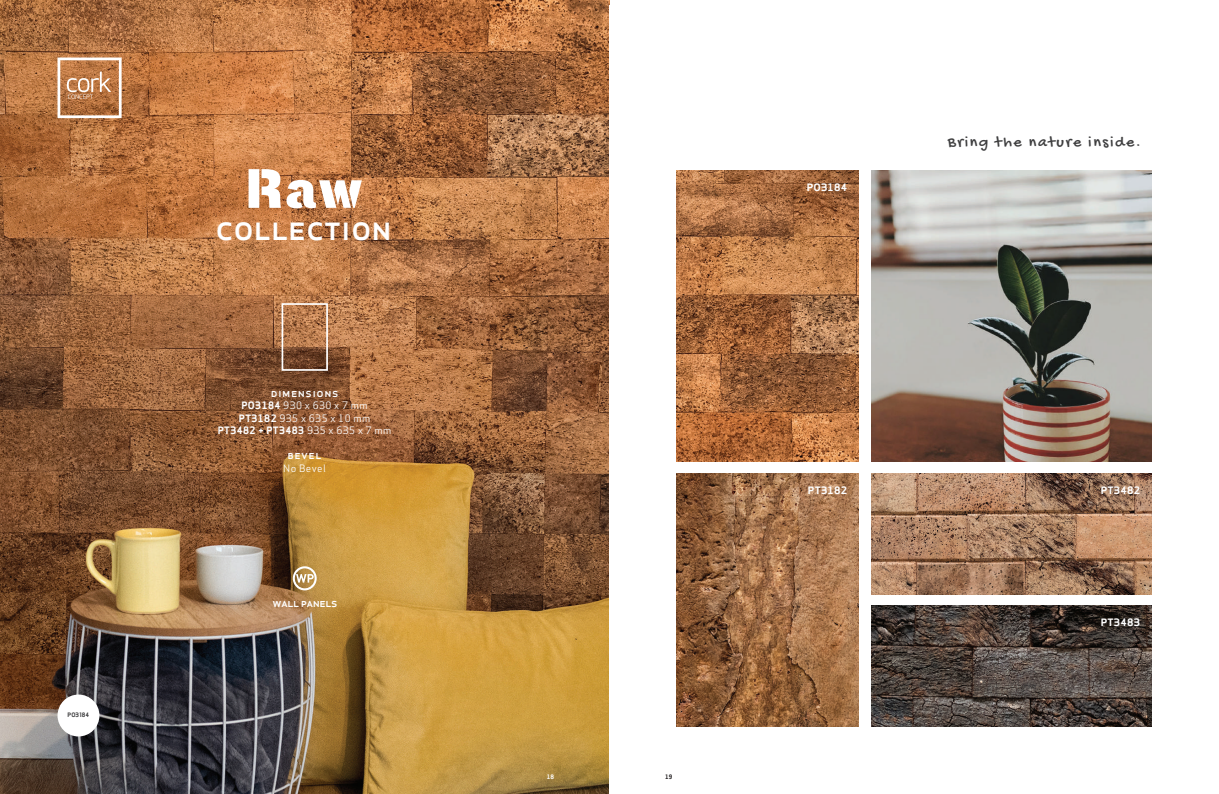
<style>
.page{position:relative;width:1219px;height:794px;background:#fff}
.page>*{position:absolute;margin:0;border:0;box-sizing:border-box;transform-origin:0 0}
.t1{font:55.3px "Lorimer No 2 Stencil";color:#fff}
.t2{font:34.8px "Apex Sans C Medium";letter-spacing:-.02em;color:#fff}
.t3{font:16px "Gochi Hand";letter-spacing:.1em;color:#3e3e3f}
.t4{font:12px "Apex Sans C Medium";letter-spacing:.04em;color:#fff}
.t5{font:12px "Apex Sans C Medium";letter-spacing:-.04em;color:#fff}
.t6{font:10px/12.5px "Apex Sans T Book";letter-spacing:.04em;color:#fff}
.t7{font:10px "Apex Sans T Bold";letter-spacing:.02em;color:#fff}
.t8{font:10px "Apex Sans T Bold";letter-spacing:.02em;color:#fff;scale:1.07 1}
.t9{font:6px "Apex Sans C Bold";letter-spacing:.02em;color:#3e3e3f}
.t10{font:6px "Apex Sans T Bold";color:#fff}
.t11{font:6px "Apex Sans T Bold";color:#231f20}
.s1{font-family:"Apex Sans T Bold"}
.s2{font-family:"Apex Sans T Book"}
</style>
<div class="page">
<img style="left:0;top:0;width:609px;height:794px">
<div style="left:58px;top:694px;width:41px;height:42px;background:#fff;border-radius:50%"></div>
<svg style="left:58px;top:58px;width:64px;height:60px"></svg>
<img style="left:871px;top:170px;width:281px;height:291px">
<img style="left:677px;top:474px;width:182px;height:252px">
<img style="left:871px;top:474px;width:281px;height:121px">
<img style="left:871px;top:606px;width:281px;height:120px">
<img style="left:677px;top:170px;width:182px;height:291px">
<svg style="left:293px;top:566px;width:24px;height:24px"></svg>
<div style="left:282px;top:303px;width:46px;height:68px;border:2px solid #fff"></div>
<p class="t9" style="left:68px;top:711px;width:23px">PO3184</p>
<h1 class="t1" style="left:245px;top:156px;width:119px">Raw</h1>
<h2 class="t2" style="left:215px;top:205px;width:178px">collection</h2>
<p class="t4" style="left:271px;top:385px;width:69px">dimensions</p>
<p class="t6" style="left:239px;top:399px;width:133px"><span class="s1">PO3184</span> 930 x 630 x 7 mm<br><span class="s1">PT3182</span> 935 x 635 x 10 mm</p>
<p class="t7" style="left:218px;top:424px;width:175px">PT3482 + PT3483 <span class="s2">935 x 635 x 7 mm</span></p>
<p class="t4" style="left:288px;top:447px;width:36px">bevel</p>
<p class="t6" style="left:283px;top:462px;width:44px">No Bevel</p>
<p class="t5" style="left:272px;top:595px;width:66px">wall panels</p>
<p class="t10" style="left:547px;top:773px;width:9px">18</p>
<p class="t11" style="left:665px;top:773px;width:9px">19</p>
<p class="t8" style="left:807px;top:180px;width:39px">PO3184</p>
<h3 class="t3" style="left:948px;top:134px;width:195px">Bring the nature inside.</h3>
<p class="t8" style="left:808px;top:484px;width:38px">PT3182</p>
<p class="t8" style="left:1101px;top:484px;width:38px">PT3482</p>
<p class="t8" style="left:1101px;top:616px;width:38px">PT3483</p>
</div>
